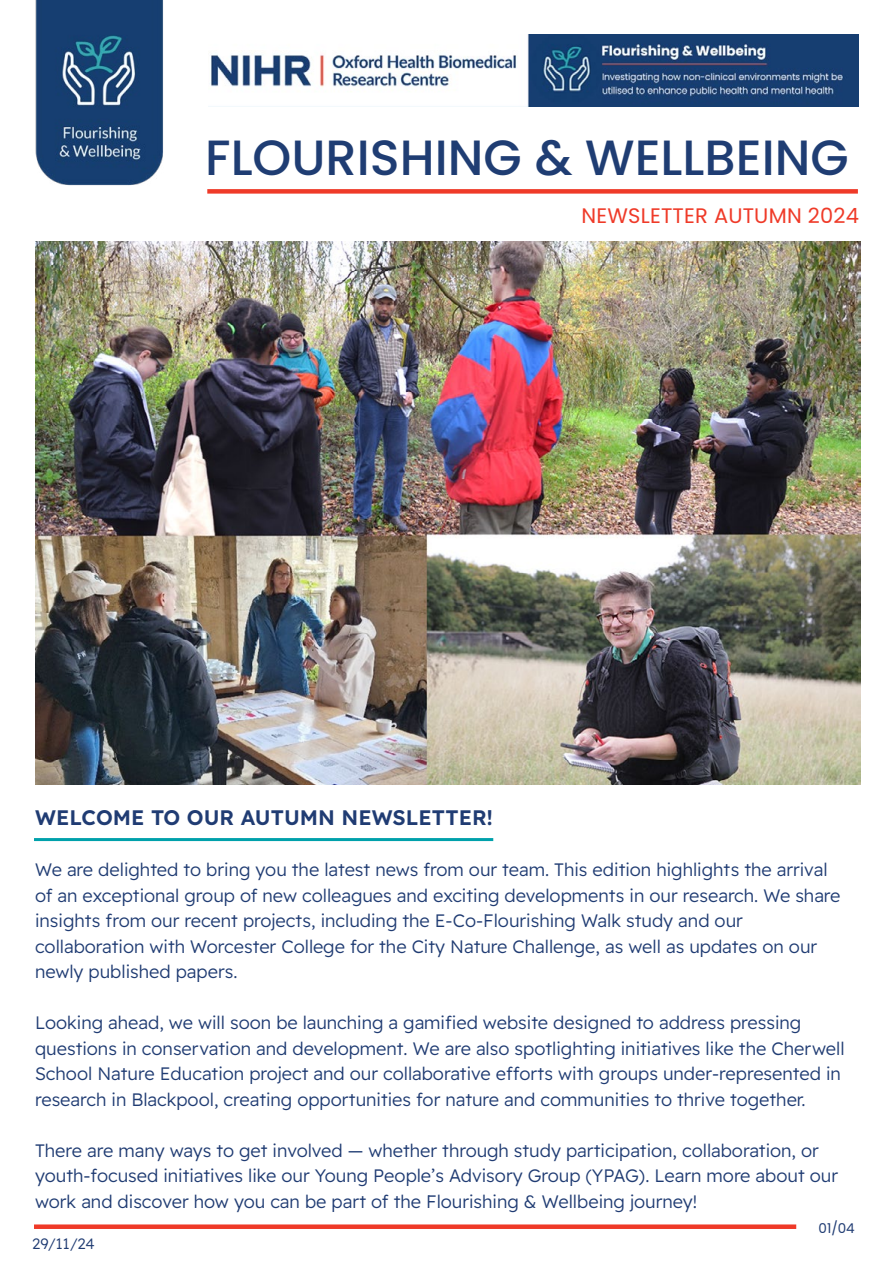
<style>
.page{position:relative;width:893px;height:1263px;background:#fff}
.page>*{position:absolute;margin:0;border:0;box-sizing:border-box;transform-origin:0 0}
.t1{font:500 49.5px "Poppins";color:#1f3d73}
.t2{font:600 21px "Readex Pro";color:#203c73}
.t3{font:21px "Poppins";letter-spacing:.01em;color:#ef3a28}
.t4{font:300 18px/25.5px "Readex Pro";color:#203c73}
.t5{font:300 15px "Readex Pro";color:#203c73}
.t6{font:13.5px "Poppins";color:#203c73}
</style>
<div class="page">
<img style="left:35px;top:0;width:128px;height:186px">
<div style="left:207px;top:189px;width:651px;height:5px;background:#ef3a28"></div>
<hr style="left:34px;top:838px;width:459px;height:3px;background:#00a1ab">
<div style="left:34px;top:1224px;width:762px;height:5px;background:#ef3a28"></div>
<img style="left:210px;top:34px;width:649px;height:72px">
<img style="left:35px;top:241px;width:825px;height:544px">
<h1 class="t1" style="left:205px;top:129px;width:645px">FLOURISHING &amp; WELLBEING</h1>
<p class="t3" style="left:582px;top:203px;width:279px">NEWSLETTER AUTUMN 2024</p>
<p class="t2" style="left:35px;top:805px;width:459px">WELCOME TO OUR AUTUMN NEWSLETTER!</p>
<p class="t4" style="left:35px;top:857px;width:807px">We are delighted to bring you the latest news from our team. This edition highlights the arrival of an exceptional group of new colleagues and exciting developments in our research. We share insights from our recent projects, including the E-Co-Flourishing Walk study and our collaboration with Worcester College for the City Nature Challenge, as well as updates on our newly published papers.</p>
<p class="t4" style="left:35px;top:1010px;width:811px">Looking ahead, we will soon be launching a gamified website designed to address pressing questions in conservation and development. We are also spotlighting initiatives like the Cherwell School Nature Education project and our collaborative efforts with groups under-represented in research in Blackpool, creating opportunities for nature and communities to thrive together.</p>
<p class="t4" style="left:35px;top:1138px;width:804px">There are many ways to get involved — whether through study participation, collaboration, or youth-focused initiatives like our Young People’s Advisory Group (YPAG). Learn more about our work and discover how you can be part of the Flourishing &amp; Wellbeing journey!</p>
<p class="t6" style="left:819px;top:1220px;width:38px">01/04</p>
<p class="t5" style="left:32px;top:1232px;width:64px">29/11/24</p>
</div>
